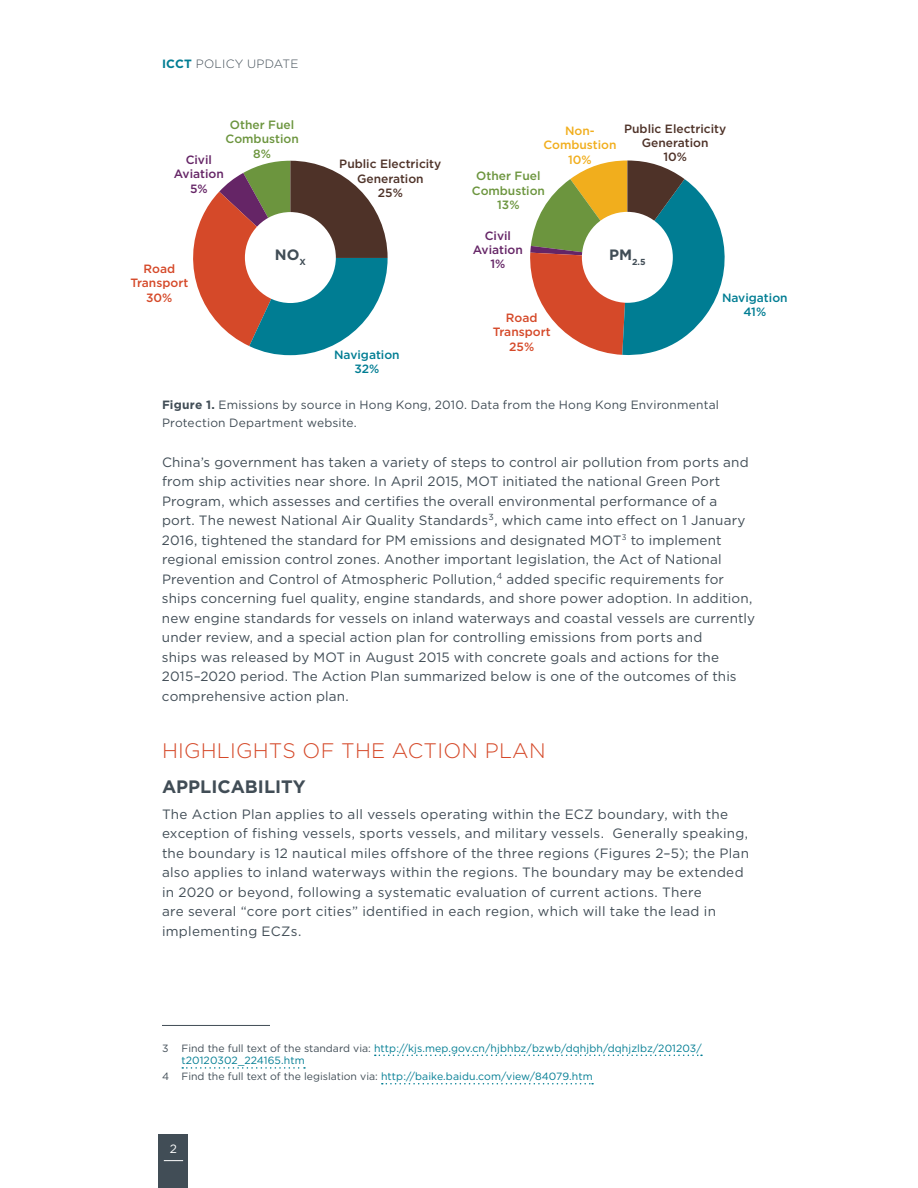
<style>
.page{position:relative;width:918px;height:1188px;background:#fff}
.page>*{position:absolute;margin:0;border:0;box-sizing:border-box;transform-origin:0 0}
.t1{font:300 21px "Gotham";letter-spacing:.01em;color:#d54929}
.t2{font:700 18px "Gotham";color:#414d56}
.t3{font:700 15px "Gotham";color:#414d56}
.t4{font:13.5px/19.5px "Gotham";letter-spacing:.015em;color:#414d56}
.t5{font:12px/18px "Gotham";letter-spacing:.015em;color:#414d56}
.t6{font:500 12px/14.4px "Gotham";color:#4e3228;text-align:center}
.t7{font:500 12px/14.4px "Gotham";color:#6c953e;text-align:center}
.t8{font:500 12px/14.4px "Gotham";color:#d54929;text-align:center}
.t9{font:500 12px/14.4px "Gotham";color:#652566;text-align:center}
.t10{font:500 12px/14.4px "Gotham";color:#007d93;text-align:center}
.t11{font:500 12px/14.4px "Gotham";color:#f1ae1d;text-align:center}
.t12{font:300 12px "Gotham";letter-spacing:.02em;color:#414d56}
.t13{font:12px "Gotham";color:#fff}
.t14{font:10.5px/12.6px "Gotham";color:#007d93}
.t15{font:700 8.7px "Gotham";color:#414d56}
.s1{font-weight:700;color:#007d93}
.s2{font-weight:700}
.s3{color:#414d56}
</style>
<div class="page">
<div style="left:159px;top:1134px;width:29px;height:54px;background:#414d56"></div>
<svg style="left:164px;top:1160px;width:19px;height:1px"></svg>
<svg style="left:193px;top:161px;width:195px;height:194px"></svg>
<div style="left:245px;top:212px;width:91px;height:91px;background:#fff;border-radius:50%"></div>
<svg style="left:530px;top:161px;width:195px;height:195px"></svg>
<div style="left:582px;top:212px;width:91px;height:91px;background:#fff;border-radius:50%"></div>
<hr style="left:162px;top:1025px;width:108px;height:1px;background:#414d56">
<svg style="left:375px;top:1055px;width:327px;height:1px"></svg>
<svg style="left:182px;top:1067px;width:123px;height:2px"></svg>
<svg style="left:382px;top:1083px;width:211px;height:1px"></svg>
<p class="t12" style="left:162px;top:56px;width:138px"><span class="s1">ICCT</span> POLICY UPDATE</p>
<p class="t7" style="left:226px;top:117px;width:75px">Other Fuel<br>Combustion<br>8%</p>
<p class="t9" style="left:174px;top:152px;width:51px">Civil<br>Aviation<br>5%</p>
<p class="t6" style="left:339px;top:157px;width:104px">Public Electricity<br>Generation<br>25%</p>
<p class="t11" style="left:543px;top:123px;width:75px">Non-<br>Combustion<br>10%</p>
<p class="t7" style="left:472px;top:169px;width:75px">Other Fuel<br>Combustion<br>13%</p>
<p class="t6" style="left:624px;top:121px;width:104px">Public Electricity<br>Generation<br>10%</p>
<p class="t8" style="left:130px;top:261px;width:59px">Road<br>Transport<br>30%</p>
<p class="t9" style="left:473px;top:228px;width:51px">Civil<br>Aviation<br>1%</p>
<p class="t3" style="left:275px;top:244px;width:32px">NO<sub>X</sub></p>
<p class="t15" style="left:609px;top:256px;width:38px"><sup>PM</sup>2.5</p>
<p class="t10" style="left:334px;top:347px;width:67px">Navigation<br>32%</p>
<p class="t8" style="left:493px;top:310px;width:59px">Road<br>Transport<br>25%</p>
<p class="t10" style="left:722px;top:290px;width:67px">Navigation<br>41%</p>
<p class="t5" style="left:162px;top:396px;width:559px"><span class="s2">Figure 1.</span> Emissions by source in Hong Kong, 2010. Data from the Hong Kong Environmental<br>Protection Department website.</p>
<p class="t4" style="left:162px;top:452px;width:595px">China’s government has taken a variety of steps to control air pollution from ports and from ship activities near shore. In April 2015, MOT initiated the national Green Port Program, which assesses and certifies the overall environmental performance of a<br>port. The newest National Air Quality Standards<sup>3</sup>, which came into effect on 1 January 2016, tightened the standard for PM emissions and designated MOT<sup>3</sup> to implement regional emission control zones. Another important legislation, the Act of National Prevention and Control of Atmospheric Pollution,<sup>4</sup> added specific requirements for ships concerning fuel quality, engine standards, and shore power adoption. In addition, new engine standards for vessels on inland waterways and coastal vessels are currently under review, and a special action plan for controlling emissions from ports and<br>ships was released by MOT in August 2015 with concrete goals and actions for the 2015–2020 period. The Action Plan summarized below is one of the outcomes of this comprehensive action plan.</p>
<h1 class="t1" style="left:162px;top:737px;width:385px">HIGHLIGHTS OF THE ACTION PLAN</h1>
<h2 class="t2" style="left:162px;top:774px;width:145px">APPLICABILITY</h2>
<p class="t4" style="left:162px;top:804px;width:589px">The Action Plan applies to all vessels operating within the ECZ boundary, with the exception of fishing vessels, sports vessels, and military vessels. Generally speaking, the boundary is 12 nautical miles offshore of the three regions (Figures 2–5); the Plan also applies to inland waterways within the regions. The boundary may be extended in 2020 or beyond, following a systematic evaluation of current actions. There<br>are several “core port cities” identified in each region, which will take the lead in implementing ECZs.</p>
<p class="t14" style="left:181px;top:1041px;width:522px;text-indent:-19px"><span class="s3">3 Find the full text of the standard via:</span> http://kjs.mep.gov.cn/hjbhbz/bzwb/dqhjbh/dqhjzlbz/201203/ t20120302_224165.htm</p>
<p class="t14" style="left:162px;top:1070px;width:432px"><span class="s3">4 Find the full text of the legislation via:</span> http://baike.baidu.com/view/84079.htm</p>
<p class="t13" style="left:170px;top:1141px;width:9px">2</p>
</div>
